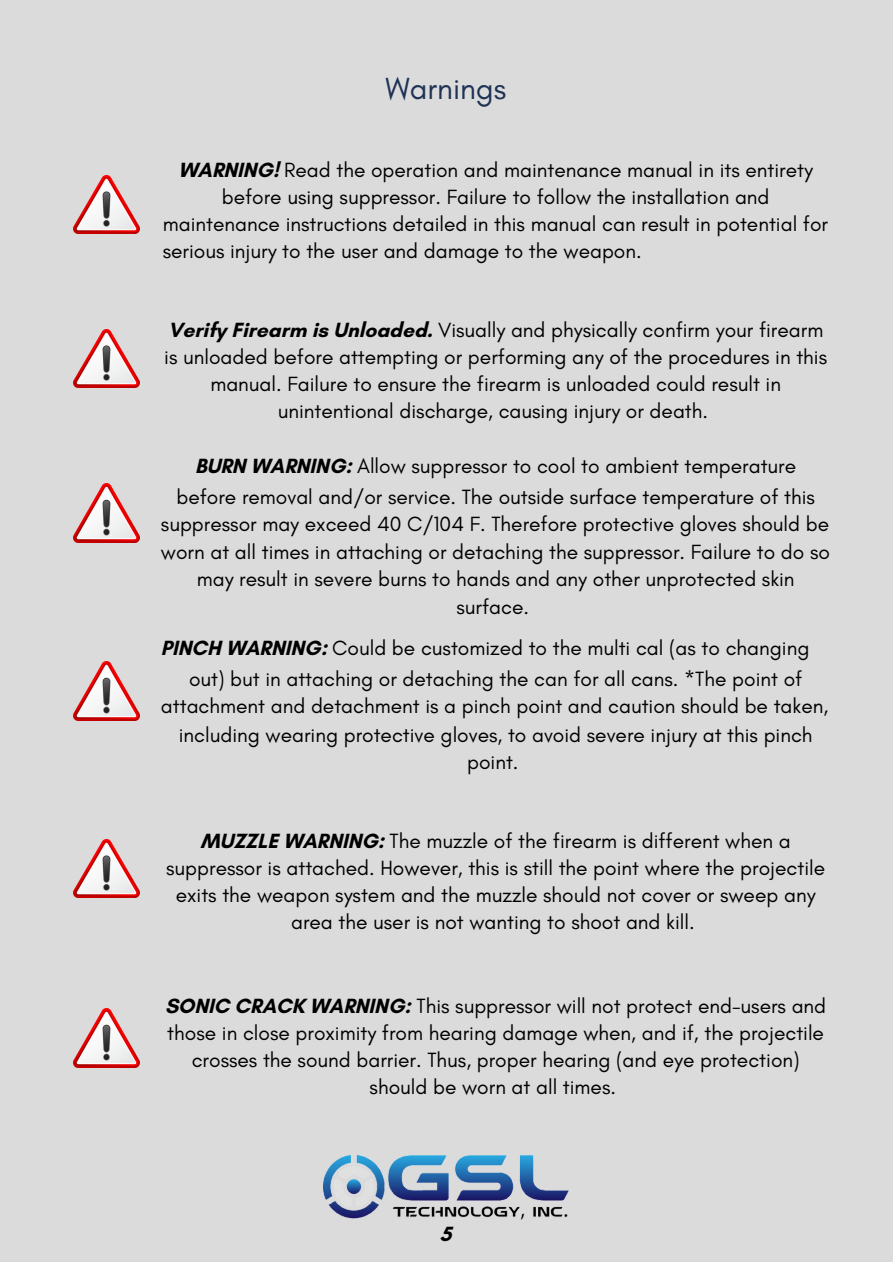
<style>
.page{position:relative;width:893px;height:1264px;background:#fff}
.page>*{position:absolute;margin:0;border:0;box-sizing:border-box;transform-origin:0 0}
.t1{font:31.05px "Glacial Indifference";color:#1e3256}
.t2{font:21px/27px "Glacial Indifference";color:#000;text-align:center}
.t3{font:700 21px "Glacial Indifference";color:#000}
.s1{font-weight:700}
</style>
<div class="page">
<div style="left:0;top:0;width:892px;height:1261px;background:#dbdbdb"></div>
<img style="left:323px;top:1155px;width:245px;height:65px">
<img style="left:73px;top:175px;width:66px;height:58px">
<img style="left:73px;top:329px;width:66px;height:59px">
<img style="left:73px;top:483px;width:66px;height:59px">
<img style="left:73px;top:661px;width:66px;height:59px">
<img style="left:73px;top:839px;width:66px;height:58px">
<img style="left:73px;top:1008px;width:66px;height:59px">
<p class="t1" style="left:385px;top:69px;width:122px">Warnings</p>
<p class="t2" style="left:178px;top:156px;width:636px"><span class="s1">WARNING!</span> Read the operation and maintenance manual in its entirety before using suppressor. Failure to follow the installation and</p>
<p class="t2" style="left:163px;top:210px;width:666px">maintenance instructions detailed in this manual can result in potential for</p>
<p class="t2" style="left:163px;top:237px;width:480px">serious injury to the user and damage to the weapon.</p>
<p class="t2" style="left:164px;top:316px;width:664px"><span class="s1">Verify Firearm is Unloaded.</span> Visually and physically confirm your firearm is unloaded before attempting or performing any of the procedures in this manual. Failure to ensure the firearm is unloaded could result in unintentional discharge, causing injury or death.</p>
<p class="t2" style="left:195px;top:452px;width:602px"><span class="s1">BURN WARNING:</span> Allow suppressor to cool to ambient temperature</p>
<p class="t2" style="left:176px;top:483px;width:640px">before removal and/or service. The outside surface temperature of this</p>
<p class="t2" style="left:161px;top:510px;width:669px">suppressor may exceed 40 C/104 F. Therefore protective gloves should be</p>
<p class="t2" style="left:161px;top:538px;width:670px">worn at all times in attaching or detaching the suppressor. Failure to do so</p>
<p class="t2" style="left:197px;top:565px;width:599px">may result in severe burns to hands and any other unprotected skin</p>
<p class="t2" style="left:456px;top:593px;width:74px">surface.</p>
<p class="t2" style="left:161px;top:634px;width:650px"><span class="s1">PINCH WARNING:</span> Could be customized to the multi cal (as to changing</p>
<p class="t2" style="left:189px;top:665px;width:614px">out) but in attaching or detaching the can for all cans. *The point of</p>
<p class="t2" style="left:161px;top:692px;width:668px">attachment and detachment is a pinch point and caution should be taken,</p>
<p class="t2" style="left:179px;top:720px;width:635px">including wearing protective gloves, to avoid severe injury at this pinch</p>
<p class="t2" style="left:467px;top:747px;width:53px">point.</p>
<p class="t2" style="left:166px;top:827px;width:660px"><span class="s1">MUZZLE WARNING:</span> The muzzle of the firearm is different when a suppressor is attached. However, this is still the point where the projectile exits the weapon system and the muzzle should not cover or sweep any area the user is not wanting to shoot and kill.</p>
<p class="t2" style="left:165px;top:992px;width:662px"><span class="s1">SONIC CRACK WARNING:</span> This suppressor will not protect end-users and those in close proximity from hearing damage when, and if, the projectile crosses the sound barrier. Thus, proper hearing (and eye protection)</p>
<p class="t2" style="left:369px;top:1073px;width:248px">should be worn at all times.</p>
<p class="t3" style="left:440px;top:1220px;width:13px">5</p>
</div>
